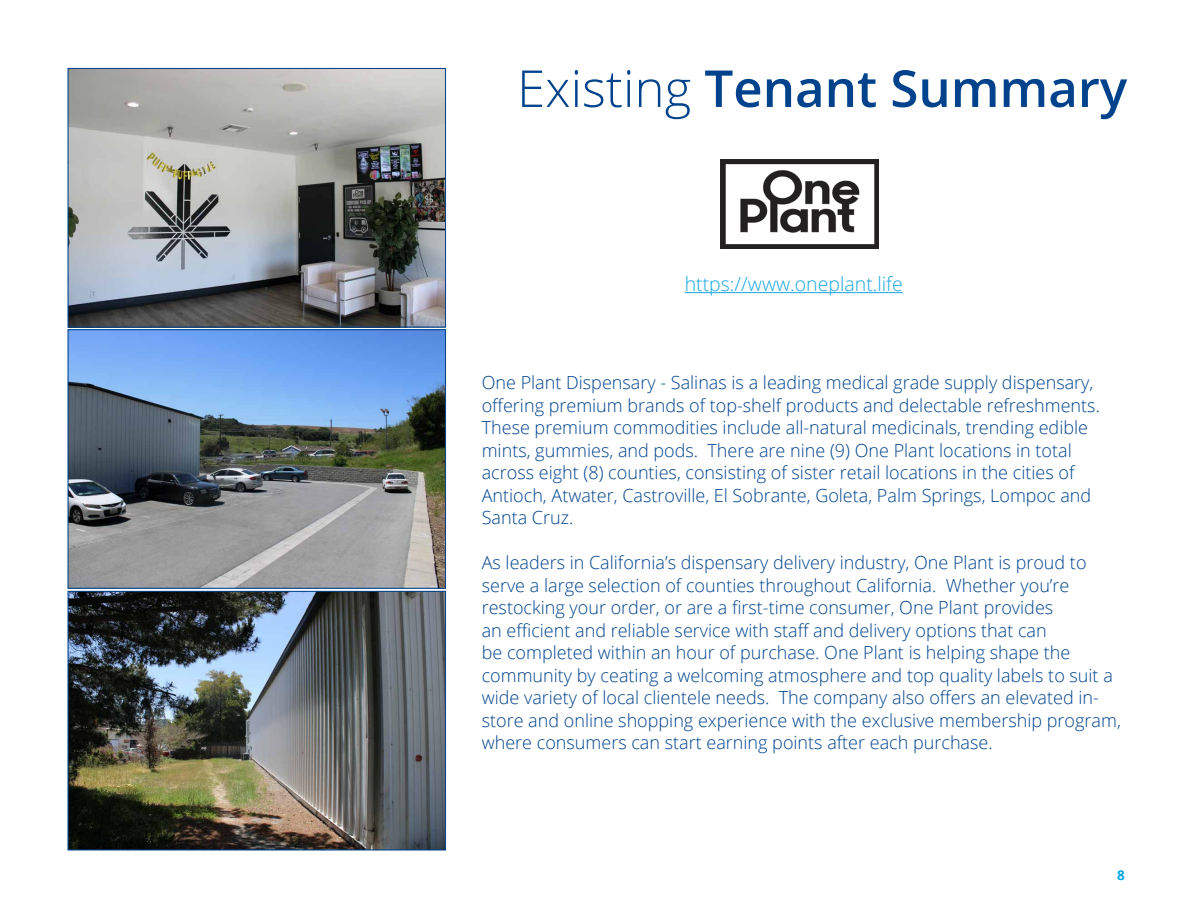
<style>
.page{position:relative;width:1188px;height:918px;background:#fff}
.page>*{position:absolute;margin:0;border:0;box-sizing:border-box;transform-origin:0 0}
.t1{font:600 51px "Open Sans";color:#00438c}
.t2{font:300 19.5px "Open Sans";color:#18a7e0}
.t3{font:300 18px/22.5px "Open Sans";color:#00438c}
.t4{font:700 13.5px "Open Sans";color:#00a8e4}
.s1{font-weight:300}
</style>
<div class="page">
<img style="left:720px;top:159px;width:159px;height:90px">
<hr style="left:685px;top:292px;width:218px;height:1px;background:#18a7e0">
<img style="left:70px;top:70px;width:374px;height:256px">
<div style="left:68px;top:68px;width:378px;height:260px;border:1px solid #00438c"></div>
<img style="left:70px;top:593px;width:374px;height:255px">
<div style="left:68px;top:591px;width:378px;height:259px;border:1px solid #00438c"></div>
<img style="left:70px;top:331px;width:374px;height:256px">
<div style="left:68px;top:329px;width:378px;height:260px;border:1px solid #00438c"></div>
<h1 class="t1" style="left:517px;top:53px;width:612px"><span class="s1">Existing</span> Tenant Summary</h1>
<p class="t2" style="left:685px;top:271px;width:220px">https://www.oneplant.life</p>
<p class="t3" style="left:482px;top:371px;width:620px">One Plant Dispensary - Salinas is a leading medical grade supply dispensary, offering premium brands of top-shelf products and delectable refreshments.<br>These premium commodities include all-natural medicinals, trending edible mints, gummies, and pods. There are nine (9) One Plant locations in total across eight (8) counties, consisting of sister retail locations in the cities of Antioch, Atwater, Castroville, El Sobrante, Goleta, Palm Springs, Lompoc and Santa Cruz.</p>
<p class="t3" style="left:482px;top:551px;width:641px">As leaders in California’s dispensary delivery industry, One Plant is proud to serve a large selection of counties throughout California. Whether you’re restocking your order, or are a first-time consumer, One Plant provides<br>an efficient and reliable service with staff and delivery options that can<br>be completed within an hour of purchase. One Plant is helping shape the community by ceating a welcoming atmosphere and top quality labels to suit a wide variety of local clientele needs. The company also offers an elevated in&shy;store and online shopping experience with the exclusive membership program, where consumers can start earning points after each purchase.</p>
<p class="t4" style="left:1117px;top:865px;width:9px">8</p>
</div>
